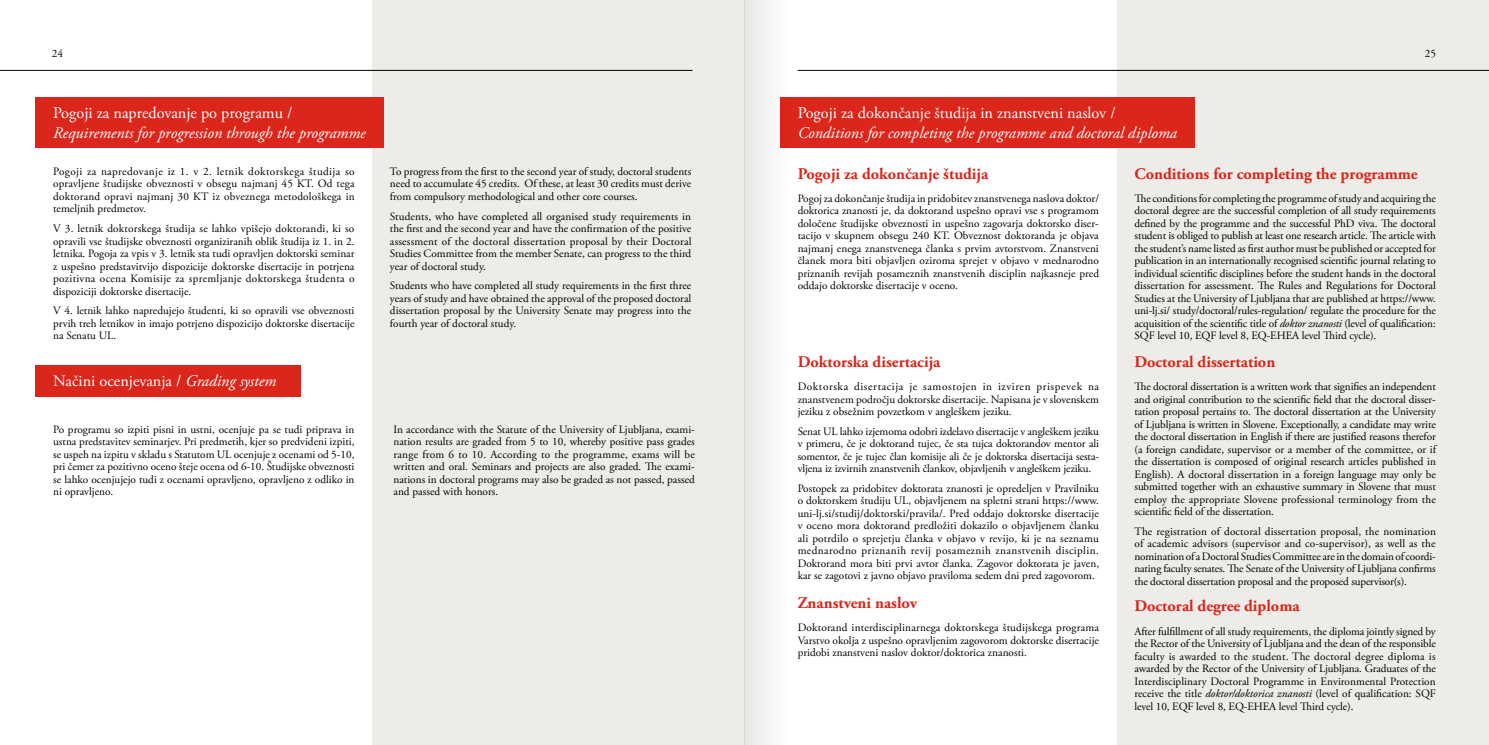
<style>
.page{position:relative;width:1489px;height:745px;background:#fff}
.page>*{position:absolute;margin:0;border:0;box-sizing:border-box;transform-origin:0 0}
.t1{font:700 16.25px "Adobe Garamond Pro";color:#db261b}
.t2{font:16.25px "Adobe Garamond Pro";color:#fff}
.t3{font:italic 16.25px "Adobe Garamond Pro";color:#fff}
.t4{font:11.25px/12.5px "Adobe Garamond Pro";color:#000;text-align:justify}
.s1{font-style:italic}
</style>
<div class="page">
<div style="left:1117px;top:0;width:371px;height:744px;background:#edece8"></div>
<div style="left:372px;top:0;width:372px;height:744px;background:#edece8"></div>
<hr style="left:0;top:70px;width:692px;height:1px;background:#000">
<hr style="left:797px;top:70px;width:691px;height:1px;background:#000">
<div style="left:36px;top:97px;width:347px;height:51px;background:#db261b"></div>
<div style="left:36px;top:365px;width:265px;height:31px;background:#db261b"></div>
<div style="left:780px;top:97px;width:414px;height:51px;background:#db261b"></div>
<div style="left:744px;top:0;width:53px;height:744px;background:linear-gradient(to right,#e8eced,#fff3f3)"></div>
<p class="t4" style="left:52px;top:48px;width:13px">24</p>
<p class="t4" style="left:1424px;top:48px;width:13px">25</p>
<h1 class="t2" style="left:53px;top:103px;width:241px">Pogoji za napredovanje po programu /</h1>
<h1 class="t3" style="left:53px;top:123px;width:314px">Requirements for progression through the programme</h1>
<p class="t4" style="left:53px;top:165px;width:303px">Pogoji za napredovanje iz 1. v 2. letnik doktorskega študija so opravljene študijske obveznosti v obsegu najmanj 45 KT. Od tega doktorand opravi najmanj 30 KT iz obveznega metodološkega in temeljnih predmetov.</p>
<p class="t4" style="left:53px;top:222px;width:303px">V 3. letnik doktorskega študija se lahko vpišejo doktorandi, ki so opravili vse študijske obveznosti organiziranih oblik študija iz 1. in 2. letnika. Pogoja za vpis v 3. letnik sta tudi opravljen doktorski seminar z uspešno predstavitvijo dispozicije doktorske disertacije in potrjena pozitivna ocena Komisije za spremljanje doktorskega študenta o dispoziciji doktorske disertacije.</p>
<p class="t4" style="left:53px;top:304px;width:303px">V 4. letnik lahko napredujejo študenti, ki so opravili vse obveznosti prvih treh letnikov in imajo potrjeno dispozicijo doktorske disertacije na Senatu UL.</p>
<p class="t4" style="left:390px;top:165px;width:303px">To progress from the first to the second year of study, doctoral students need to accumulate 45 credits. Of these, at least 30 credits must derive from compulsory methodological and other core courses.</p>
<p class="t4" style="left:390px;top:210px;width:303px">Students, who have completed all organised study requirements in the first and the second year and have the confirmation of the positive assessment of the doctoral dissertation proposal by their Doctoral Studies Committee from the member Senate, can progress to the third year of doctoral study.</p>
<p class="t4" style="left:390px;top:279px;width:303px">Students who have completed all study requirements in the first three years of study and have obtained the approval of the proposed doctoral dissertation proposal by the University Senate may progress into the fourth year of doctoral study.</p>
<h1 class="t2" style="left:797px;top:103px;width:319px">Pogoji za dokončanje študija in znanstveni naslov /</h1>
<h1 class="t3" style="left:797px;top:123px;width:381px">Conditions for completing the programme and doctoral diploma</h1>
<h1 class="t1" style="left:797px;top:164px;width:192px">Pogoji za dokončanje študija</h1>
<p class="t4" style="left:797px;top:192px;width:303px">Pogoj za dokončanje študija in pridobitev znanstvenega naslova doktor/ doktorica znanosti je, da doktorand uspešno opravi vse s programom določene študijske obveznosti in uspešno zagovarja doktorsko diser&shy;tacijo v skupnem obsegu 240 KT. Obveznost doktoranda je objava najmanj enega znanstvenega članka s prvim avtorstvom. Znanstveni članek mora biti objavljen oziroma sprejet v objavo v mednarodno priznanih revijah posameznih znanstvenih disciplin najkasneje pred oddajo doktorske disertacije v oceno.</p>
<h1 class="t1" style="left:1134px;top:164px;width:285px">Conditions for completing the programme</h1>
<p class="t4" style="left:1134px;top:192px;width:303px">The conditions for completing the programme of study and acquiring the doctoral degree are the successful completion of all study requirements defined by the programme and the successful PhD viva. The doctoral student is obliged to publish at least one research article. The article with the student’s name listed as first author must be published or accepted for publication in an internationally recognised scientific journal relating to individual scientific disciplines before the student hands in the doctoral dissertation for assessment. The Rules and Regulations for Doctoral Studies at the University of Ljubljana that are published at https://www. uni-lj.si/ study/doctoral/rules-regulation/ regulate the procedure for the acquisition of the scientific title of <span class="s1">doktor znanosti</span> (level of qualification:<br>SQF level 10, EQF level 8, EQ-EHEA level Third cycle).</p>
<h1 class="t2" style="left:53px;top:370px;width:224px">Načini ocenjevanja / <span class="s1">Grading system</span></h1>
<p class="t4" style="left:53px;top:423px;width:303px">Po programu so izpiti pisni in ustni, ocenjuje pa se tudi priprava in ustna predstavitev seminarjev. Pri predmetih, kjer so predvideni izpiti, se uspeh na izpitu v skladu s Statutom UL ocenjuje z ocenami od 5-10, pri čemer za pozitivno oceno šteje ocena od 6-10. Študijske obveznosti se lahko ocenjujejo tudi z ocenami opravljeno, opravljeno z odliko in ni opravljeno.</p>
<p class="t4" style="left:393px;top:423px;width:303px">In accordance with the Statute of the University of Ljubljana, exami&shy;nation results are graded from 5 to 10, whereby positive pass grades range from 6 to 10. According to the programme, exams will be written and oral. Seminars and projects are also graded. The exami&shy;nations in doctoral programs may also be graded as not passed, passed and passed with honors.</p>
<h1 class="t1" style="left:797px;top:352px;width:144px">Doktorska disertacija</h1>
<p class="t4" style="left:797px;top:380px;width:303px">Doktorska disertacija je samostojen in izviren prispevek na znanstvenem področju doktorske disertacije. Napisana je v slovenskem jeziku z obsežnim povzetkom v angleškem jeziku.</p>
<p class="t4" style="left:797px;top:425px;width:303px">Senat UL lahko izjemoma odobri izdelavo disertacije v angleškem jeziku v primeru, če je doktorand tujec, če sta tujca doktorandov mentor ali somentor, če je tujec član komisije ali če je doktorska disertacija sesta&shy;vljena iz izvirnih znanstvenih člankov, objavljenih v angleškem jeziku.</p>
<p class="t4" style="left:797px;top:482px;width:303px">Postopek za pridobitev doktorata znanosti je opredeljen v Pravilniku o doktorskem študiju UL, objavljenem na spletni strani https://www. uni-lj.si/studij/doktorski/pravila/. Pred oddajo doktorske disertacije v oceno mora doktorand predložiti dokazilo o objavljenem članku ali potrdilo o sprejetju članka v objavo v revijo, ki je na seznamu mednarodno priznanih revij posameznih znanstvenih disciplin.<br>Doktorand mora biti prvi avtor članka. Zagovor doktorata je javen, kar se zagotovi z javno objavo praviloma sedem dni pred zagovorom.</p>
<h1 class="t1" style="left:1134px;top:352px;width:142px">Doctoral dissertation</h1>
<p class="t4" style="left:1134px;top:380px;width:303px">The doctoral dissertation is a written work that signifies an independent and original contribution to the scientific field that the doctoral disser&shy;tation proposal pertains to. The doctoral dissertation at the University of Ljubljana is written in Slovene. Exceptionally, a candidate may write the doctoral dissertation in English if there are justified reasons therefor (a foreign candidate, supervisor or a member of the committee, or if the dissertation is composed of original research articles published in English). A doctoral dissertation in a foreign language may only be submitted together with an exhaustive summary in Slovene that must employ the appropriate Slovene professional terminology from the scientific field of the dissertation.</p>
<p class="t4" style="left:1134px;top:525px;width:303px">The registration of doctoral dissertation proposal, the nomination of academic advisors (supervisor and co-supervisor), as well as the nomination of a Doctoral Studies Committee are in the domain of coordi&shy;nating faculty senates. The Senate of the University of Ljubljana confirms the doctoral dissertation proposal and the proposed supervisor(s).</p>
<h1 class="t1" style="left:797px;top:593px;width:121px">Znanstveni naslov</h1>
<p class="t4" style="left:797px;top:621px;width:303px">Doktorand interdisciplinarnega doktorskega študijskega programa Varstvo okolja z uspešno opravljenim zagovorom doktorske disertacije pridobi znanstveni naslov doktor/doktorica znanosti.</p>
<h1 class="t1" style="left:1134px;top:596px;width:167px">Doctoral degree diploma</h1>
<p class="t4" style="left:1134px;top:624px;width:303px">After fulfillment of all study requirements, the diploma jointly signed by the Rector of the University of Ljubljana and the dean of the responsible faculty is awarded to the student. The doctoral degree diploma is awarded by the Rector of the University of Ljubljana. Graduates of the Interdisciplinary Doctoral Programme in Environmental Protection receive the title <span class="s1">doktor/doktorica znanosti</span> (level of qualification: SQF level 10, EQF level 8, EQ-EHEA level Third cycle).</p>
</div>
